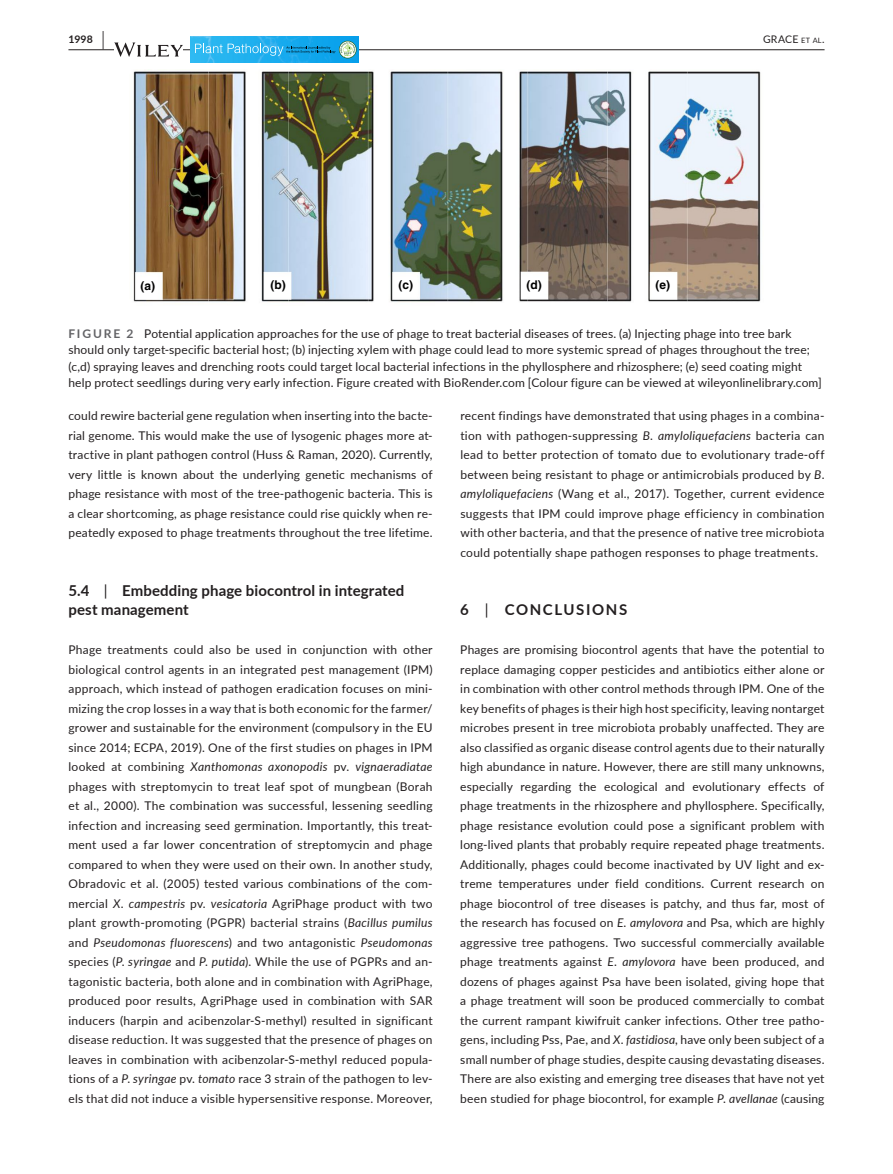
<style>
.page{position:relative;width:893px;height:1174px;background:#fff}
.page>*{position:absolute;margin:0;border:0;box-sizing:border-box;transform-origin:0 0}
.t1{font:700 15px/19.5px "Lato";letter-spacing:.01em;color:#231f20}
.t2{font:700 15px "Lato";letter-spacing:.11em;color:#231f20}
.t3{font:12px/19.5px "Lato";letter-spacing:.015em;color:#231f20;text-align:justify}
.t4{font:700 12px "Helvetica";color:#000}
.t5{font:10.5px "Lato";letter-spacing:.02em;color:#231f20}
.t6{font:700 10.5px "Lato";color:#231f20}
.s1{font-size:19.5px}
.s2{font-size:7.35px}
.s3{font-weight:700;color:#636366}
.s4{font-weight:400}
.s5{font-style:italic}
</style>
<div class="page">
<hr style="left:68px;top:49px;width:756px;height:1px;background:#231f20">
<svg style="left:114px;top:42px;width:69px;height:15px"></svg>
<img style="left:191px;top:37px;width:167px;height:25px">
<svg style="left:340px;top:41px;width:16px;height:17px"></svg>
<svg style="left:195px;top:42px;width:160px;height:14px;background:#40b3e3"></svg>
<img style="left:133px;top:69px;width:628px;height:233px">
<p class="t6" style="left:68px;top:31px;width:37px">1998 <span class="s1">|</span></p>
<p class="t5" style="left:763px;top:33px;width:63px">GRACE <span class="s2">Et Al</span>.</p>
<p class="t4" style="left:141px;top:281px;width:16px">(a)</p>
<p class="t4" style="left:270px;top:280px;width:17px">(b)</p>
<p class="t4" style="left:398px;top:280px;width:16px">(c)</p>
<p class="t4" style="left:527px;top:280px;width:17px">(d)</p>
<p class="t4" style="left:655px;top:280px;width:16px">(e)</p>
<p class="t3" style="left:68px;top:324px;width:755px;line-height:16.5px;text-align:left"><span class="s3">FIGURE 2</span> Potential application approaches for the use of phage to treat bacterial diseases of trees. (a) Injecting phage into tree bark should only target- specific bacterial host; (b) injecting xylem with phage could lead to more systemic spread of phages throughout the tree; (c,d) spraying leaves and drenching roots could target local bacterial infections in the phyllosphere and rhizosphere; (e) seed coating might help protect seedlings during very early infection. Figure created with BioRender.com [Colour figure can be viewed at wileyonlinelibrary.com]</p>
<p class="t3" style="left:68px;top:405px;width:366px">could rewire bacterial gene regulation when inserting into the bacte&shy;rial genome. This would make the use of lysogenic phages more at&shy;tractive in plant pathogen control (Huss &amp; Raman, 2020). Currently, very little is known about the underlying genetic mechanisms of phage resistance with most of the tree- pathogenic bacteria. This is a clear shortcoming, as phage resistance could rise quickly when re&shy;peatedly exposed to phage treatments throughout the tree lifetime.</p>
<p class="t1" style="left:68px;top:580px;width:337px">5.4 <span class="s4">|</span> Embedding phage biocontrol in integrated pest management</p>
<p class="t3" style="left:68px;top:639px;width:366px">Phage treatments could also be used in conjunction with other biological control agents in an integrated pest management (IPM) approach, which instead of pathogen eradication focuses on mini&shy;mizing the crop losses in a way that is both economic for the farmer/ grower and sustainable for the environment (compulsory in the EU since 2014; ECPA, 2019). One of the first studies on phages in IPM looked at combining <span class="s5">Xanthomonas axonopodis</span> pv. <span class="s5">vignaeradiatae </span>phages with streptomycin to treat leaf spot of mungbean (Borah et al., 2000). The combination was successful, lessening seedling infection and increasing seed germination. Importantly, this treat&shy;ment used a far lower concentration of streptomycin and phage compared to when they were used on their own. In another study, Obradovic et al. (2005) tested various combinations of the com&shy;mercial <span class="s5">X</span>. <span class="s5">campestris</span> pv. <span class="s5">vesicatoria</span> AgriPhage product with two plant growth- promoting (PGPR) bacterial strains (<span class="s5">Bacillus pumilus </span>and <span class="s5">Pseudomonas fluorescens</span>) and two antagonistic <span class="s5">Pseudomonas </span>species (<span class="s5">P</span>. <span class="s5">syringae</span> and <span class="s5">P</span>. <span class="s5">putida</span>). While the use of PGPRs and an&shy;tagonistic bacteria, both alone and in combination with AgriPhage, produced poor results, AgriPhage used in combination with SAR inducers (harpin and acibenzolar- S- methyl) resulted in significant disease reduction. It was suggested that the presence of phages on leaves in combination with acibenzolar- S- methyl reduced popula&shy;tions of a <span class="s5">P</span>. <span class="s5">syringae</span> pv. <span class="s5">tomato</span> race 3 strain of the pathogen to lev&shy;els that did not induce a visible hypersensitive response. Moreover,</p>
<p class="t3" style="left:460px;top:405px;width:366px">recent findings have demonstrated that using phages in a combina&shy;tion with pathogen- suppressing <span class="s5">B</span>. <span class="s5">amyloliquefaciens</span> bacteria can lead to better protection of tomato due to evolutionary trade- off between being resistant to phage or antimicrobials produced by <span class="s5">B</span>. <span class="s5">amyloliquefaciens</span> (Wang et al., 2017). Together, current evidence suggests that IPM could improve phage efficiency in combination with other bacteria, and that the presence of native tree microbiota could potentially shape pathogen responses to phage treatments.</p>
<p class="t2" style="left:460px;top:599px;width:168px">6 <span class="s4">|</span> CONCLUSIONS</p>
<p class="t3" style="left:460px;top:639px;width:366px">Phages are promising biocontrol agents that have the potential to replace damaging copper pesticides and antibiotics either alone or in combination with other control methods through IPM. One of the key benefits of phages is their high host specificity, leaving nontarget microbes present in tree microbiota probably unaffected. They are also classified as organic disease control agents due to their naturally high abundance in nature. However, there are still many unknowns, especially regarding the ecological and evolutionary effects of phage treatments in the rhizosphere and phyllosphere. Specifically, phage resistance evolution could pose a significant problem with long- lived plants that probably require repeated phage treatments.<br>Additionally, phages could become inactivated by UV light and ex&shy;treme temperatures under field conditions. Current research on phage biocontrol of tree diseases is patchy, and thus far, most of the research has focused on <span class="s5">E</span>. <span class="s5">amylovora</span> and Psa, which are highly aggressive tree pathogens. Two successful commercially available phage treatments against <span class="s5">E</span>. <span class="s5">amylovora</span> have been produced, and dozens of phages against Psa have been isolated, giving hope that a phage treatment will soon be produced commercially to combat the current rampant kiwifruit canker infections. Other tree patho&shy;gens, including Pss, Pae, and <span class="s5">X</span>. <span class="s5">fastidiosa</span>, have only been subject of a small number of phage studies, despite causing devastating diseases.<br>There are also existing and emerging tree diseases that have not yet been studied for phage biocontrol, for example <span class="s5">P</span>. <span class="s5">avellanae</span> (causing</p>
</div>
